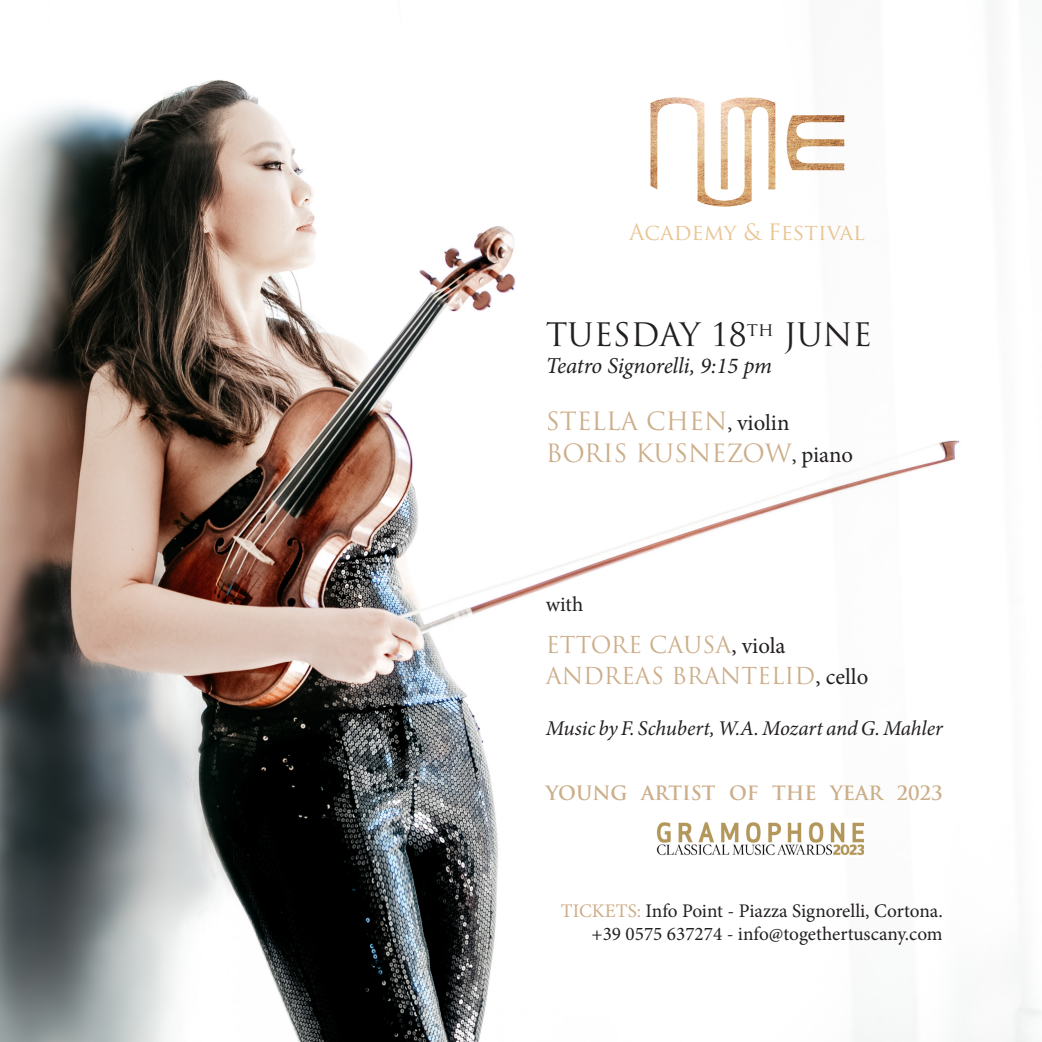
<style>
.page{position:relative;width:1042px;height:1042px;background:#fff}
.page>*{position:absolute;margin:0;border:0;box-sizing:border-box;transform-origin:0 0}
.t1{font:31.5px "Trajan Pro";color:#231f20}
.t2{font:24.5px "Trajan Pro";color:#ccae8a}
.t3{font:22.75px "Trajan Pro";color:#ccae8a}
.t4{font:italic 22.75px "Minion Pro";letter-spacing:-.01em;color:#231f20}
.t5{font:22.05px "Trajan Pro";color:#e9c593}
.t6{font:italic 21px "Minion Pro";letter-spacing:-.01em;color:#231f20}
.t7{font:21px "Minion Pro";color:#231f20}
.t8{font:19.25px "Minion Pro";color:#231f20}
.t9{font:700 19.25px "Trajan Pro";color:#ccae8a}
.s1{font-family:"Minion Pro";font-size:21px;color:#231f20}
.s2{font-family:"Minion Pro";font-size:22.75px;color:#231f20}
.s3{font-family:"Minion Pro";color:#231f20}
.s4{color:#ccae8a}
</style>
<div class="page">
<img style="left:0;top:7px;width:1042px;height:1035px">
<img style="left:620px;top:84px;width:254px;height:131px">
<img style="left:655px;top:819px;width:208px;height:37px">
<p class="t5" style="left:629px;top:218px;width:237px">Academy &amp; Festival</p>
<p class="t1" style="left:546px;top:315px;width:328px">TUESDAY 18<sup>th</sup> JUNE</p>
<p class="t4" style="left:546px;top:351px;width:228px">Teatro Signorelli, 9:15 pm</p>
<p class="t2" style="left:546px;top:406px;width:245px">STELLA CHEN<span class="s1">,</span> <span class="s2">violin</span></p>
<p class="t2" style="left:546px;top:437px;width:309px">BORIS KUSNEZOW<span class="s1">,</span> <span class="s2">piano</span></p>
<p class="t7" style="left:546px;top:590px;width:39px">with</p>
<p class="t3" style="left:546px;top:630px;width:241px">ETTORE CAUSA<span class="s3">, viola</span></p>
<p class="t3" style="left:546px;top:661px;width:324px">ANDREAS BRANTELID<span class="s3">, cello</span></p>
<p class="t6" style="left:546px;top:713px;width:398px">Music by F. Schubert, W.A. Mozart and G. Mahler</p>
<p class="t9" style="left:546px;top:781px;width:398px">YOUNG ARTIST OF THE YEAR 2023</p>
<p class="t8" style="left:561px;top:898px;width:383px"><span class="s4">TICKETS:</span> Info Point - Piazza Signorelli, Cortona.</p>
<p class="t8" style="left:591px;top:921px;width:353px">+39 0575 637274 - info@togethertuscany.com</p>
</div>
